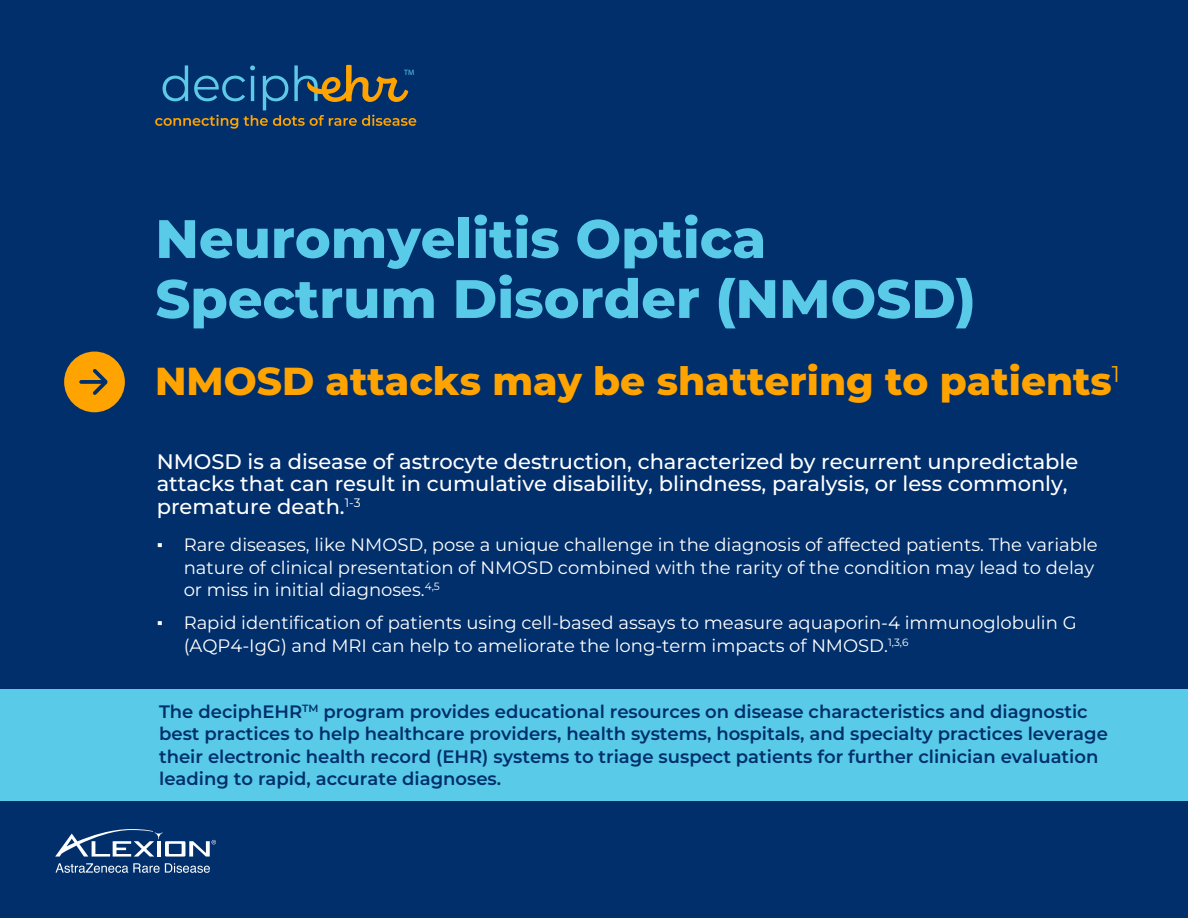
<style>
.page{position:relative;width:1188px;height:918px;background:#002f6c}
.page>*{position:absolute;margin:0;border:0;box-sizing:border-box;transform-origin:0 0}
.t1{font:800 54px/60px "Montserrat";color:#59cbe8}
.t2{font:800 39px "Montserrat";color:#ffa300}
.t3{font:100 21px/22.5px "Montserrat";color:#fff}
.t4{font:18px/22.5px "Montserrat";color:#fff}
.t5{font:600 18px/22.5px "Montserrat";color:#002f6c}
.t6{font:7.8px "Myriad Pro";color:#5dc9e6}
.s1{font-family:"Times New Roman"}
</style>
<div class="page">
<div style="left:0;top:689px;width:1188px;height:112px;background:#59cbe8"></div>
<svg style="left:56px;top:863px;width:154px;height:10px"></svg>
<svg style="left:55px;top:829px;width:161px;height:28px"></svg>
<svg style="left:64px;top:352px;width:61px;height:60px"></svg>
<svg style="left:155px;top:65px;width:261px;height:64px"></svg>
<p class="t6" style="left:404px;top:67px;width:12px">TM</p>
<h1 class="t1" style="left:155px;top:206px;width:822px">Neuromyelitis Optica<br>Spectrum Disorder (NMOSD)</h1>
<h2 class="t2" style="left:155px;top:353px;width:966px">NMOSD attacks may be shattering to patients<sup>1</sup></h2>
<p class="t3" style="left:157px;top:450px;width:923px">NMOSD is a disease of astrocyte destruction, characterized by recurrent unpredictable attacks that can result in cumulative disability, blindness, paralysis, or less commonly, premature death.<sup>1-3</sup></p>
<p class="t4" style="left:184px;top:533px;width:916px;text-indent:-27px"><span class="s1">▪</span> Rare diseases, like NMOSD, pose a unique challenge in the diagnosis of affected patients. The variable nature of clinical presentation of NMOSD combined with the rarity of the condition may lead to delay or miss in initial diagnoses.<sup>4,5</sup></p>
<p class="t4" style="left:184px;top:611px;width:894px;text-indent:-27px"><span class="s1">▪</span> Rapid identification of patients using cell-based assays to measure aquaporin-4 immunoglobulin G (AQP4-IgG) and MRI can help to ameliorate the long-term impacts of NMOSD.<sup>1,3,6</sup></p>
<p class="t5" style="left:159px;top:700px;width:950px">The deciphEHR<sup>TM</sup> program provides educational resources on disease characteristics and diagnostic best practices to help healthcare providers, health systems, hospitals, and specialty practices leverage their electronic health record (EHR) systems to triage suspect patients for further clinician evaluation leading to rapid, accurate diagnoses.</p>
</div>
